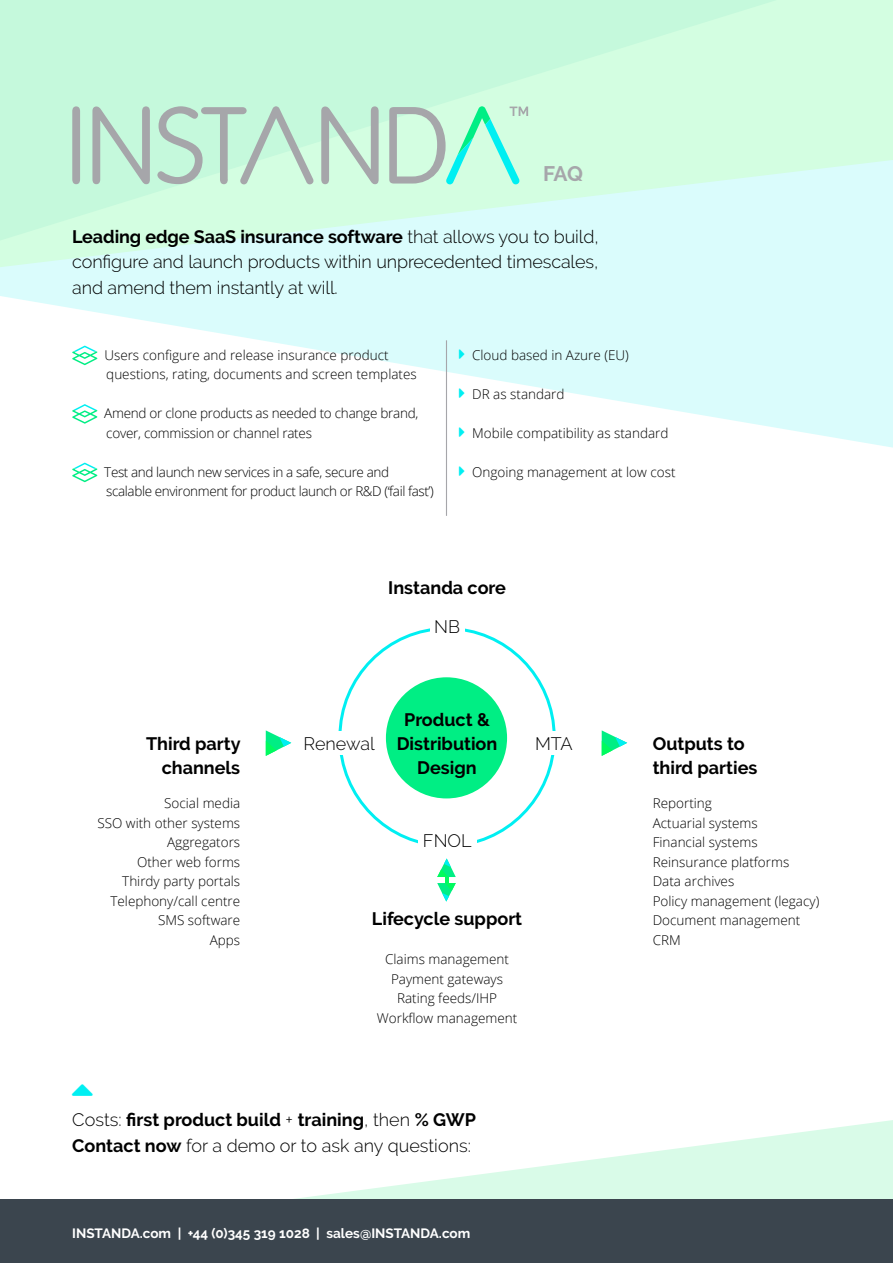
<style>
.page{position:relative;width:893px;height:1263px;background:#fff}
.page>*{position:absolute;margin:0;border:0;box-sizing:border-box;transform-origin:0 0}
.t1{font:700 21px "Raleway";color:#a6a6aa}
.t2{font:300 18px/25.5px "Raleway";letter-spacing:-.005em;color:#000;text-align:justify}
.t3{font:700 18px/24px "Raleway";color:#000;text-align:center}
.t4{font:300 13.5px/19.5px "Open Sans";color:#000}
.t5{font:300 13.5px/19.5px "Open Sans";letter-spacing:-.03em;color:#000}
.t6{font:300 13.5px/19.5px "Open Sans";letter-spacing:-.02em;color:#000}
.t7{font:700 13.5px "Raleway";color:#fff}
.s1{font-weight:700}
</style>
<div class="page">
<svg style="left:0;top:267px;width:893px;height:181px;fill:#dafcfc"></svg>
<svg style="left:0;top:0;width:893px;height:267px;background:#d6fcf0"></svg>
<svg style="left:0;top:0;width:777px;height:241px;background:#ccfbe1"></svg>
<svg style="left:295px;top:1120px;width:598px;height:79px"></svg>
<svg style="left:72px;top:346px;width:25px;height:19px"></svg>
<svg style="left:72px;top:404px;width:25px;height:20px"></svg>
<svg style="left:72px;top:463px;width:25px;height:19px"></svg>
<hr style="left:446px;top:340px;width:1px;height:176px;background:#a6a6aa">
<svg style="left:72px;top:106px;width:8px;height:78px"></svg>
<svg style="left:157px;top:106px;width:157px;height:79px;background:#bfe4d0"></svg>
<svg style="left:321px;top:106px;width:58px;height:78px;background:#bfdccb"></svg>
<svg style="left:92px;top:106px;width:58px;height:78px;background:#b9dac9"></svg>
<svg style="left:389px;top:106px;width:139px;height:79px;background:#b5efd6"></svg>
<div style="left:386px;top:677px;width:121px;height:121px;background:#00ee84;border-radius:50%"></div>
<svg style="left:266px;top:730px;width:25px;height:26px"></svg>
<svg style="left:602px;top:730px;width:25px;height:26px"></svg>
<svg style="left:437px;top:858px;width:19px;height:43px"></svg>
<div style="left:0;top:1199px;width:893px;height:64px;background:#3b454e"></div>
<svg style="left:459px;top:349px;width:6px;height:10px"></svg>
<svg style="left:459px;top:388px;width:6px;height:10px"></svg>
<svg style="left:459px;top:427px;width:6px;height:10px"></svg>
<h1 class="t1" style="left:543px;top:162px;width:41px">FAQ</h1>
<h2 class="t2" style="left:72px;top:224px;width:528px"><span class="s1">Leading edge SaaS insurance software</span> that allows you to build, configure and launch products within unprecedented timescales, and amend them instantly at will.</h2>
<p class="t4" style="left:104px;top:345px;width:314px">Users configure and release insurance product questions, rating, documents and screen templates</p>
<p class="t6" style="left:104px;top:403px;width:316px">Amend or clone products as needed to change brand, cover, commission or channel rates</p>
<p class="t5" style="left:104px;top:462px;width:331px">Test and launch new services in a safe, secure and scalable environment for product launch or R&amp;D (‘fail fast’)</p>
<p class="t4" style="left:472px;top:345px;width:158px">Cloud based in Azure (EU)</p>
<p class="t4" style="left:472px;top:384px;width:94px">DR as standard</p>
<p class="t4" style="left:472px;top:423px;width:198px">Mobile compatibility as standard</p>
<p class="t4" style="left:472px;top:462px;width:205px">Ongoing management at low cost</p>
<h2 class="t3" style="left:388px;top:576px;width:119px">Instanda core</h2>
<h2 class="t3" style="left:146px;top:732px;width:96px;text-align:right">Third party channels</h2>
<p class="t4" style="left:97px;top:793px;width:144px;text-align:right">Social media<br>SSO with other systems<br>Aggregators<br>Other web forms<br>Thirdy party portals<br>Telephony/call centre<br>SMS software<br>Apps</p>
<h2 class="t2" style="left:434px;top:614px;width:27px">NB</h2>
<h2 class="t3" style="left:397px;top:708px;width:102px">Product &amp;<br>Distribution<br>Design</h2>
<h2 class="t2" style="left:304px;top:731px;width:73px">Renewal</h2>
<h2 class="t2" style="left:535px;top:731px;width:39px">MTA</h2>
<h2 class="t2" style="left:423px;top:828px;width:50px">FNOL</h2>
<h2 class="t3" style="left:372px;top:907px;width:152px">Lifecycle support</h2>
<p class="t4" style="left:377px;top:949px;width:142px;text-align:center">Claims management<br>Payment gateways<br>Rating feeds/IHP<br>Workflow management</p>
<h2 class="t2" style="left:72px;top:1107px;width:405px">Costs: <span class="s1">first product build</span> + <span class="s1">training</span>, then <span class="s1">% GWP<br>Contact now</span> for a demo or to ask any questions:</h2>
<p class="t7" style="left:72px;top:1225px;width:399px">INSTANDA.com | +44 (0)345 319 1028 | sales@INSTANDA.com</p>
<h2 class="t3" style="left:653px;top:732px;width:106px;text-align:left">Outputs to third parties</h2>
<p class="t4" style="left:653px;top:793px;width:168px">Reporting<br>Actuarial systems<br>Financial systems<br>Reinsurance platforms<br>Data archives<br>Policy management (legacy)<br>Document management<br>CRM</p>
</div>
